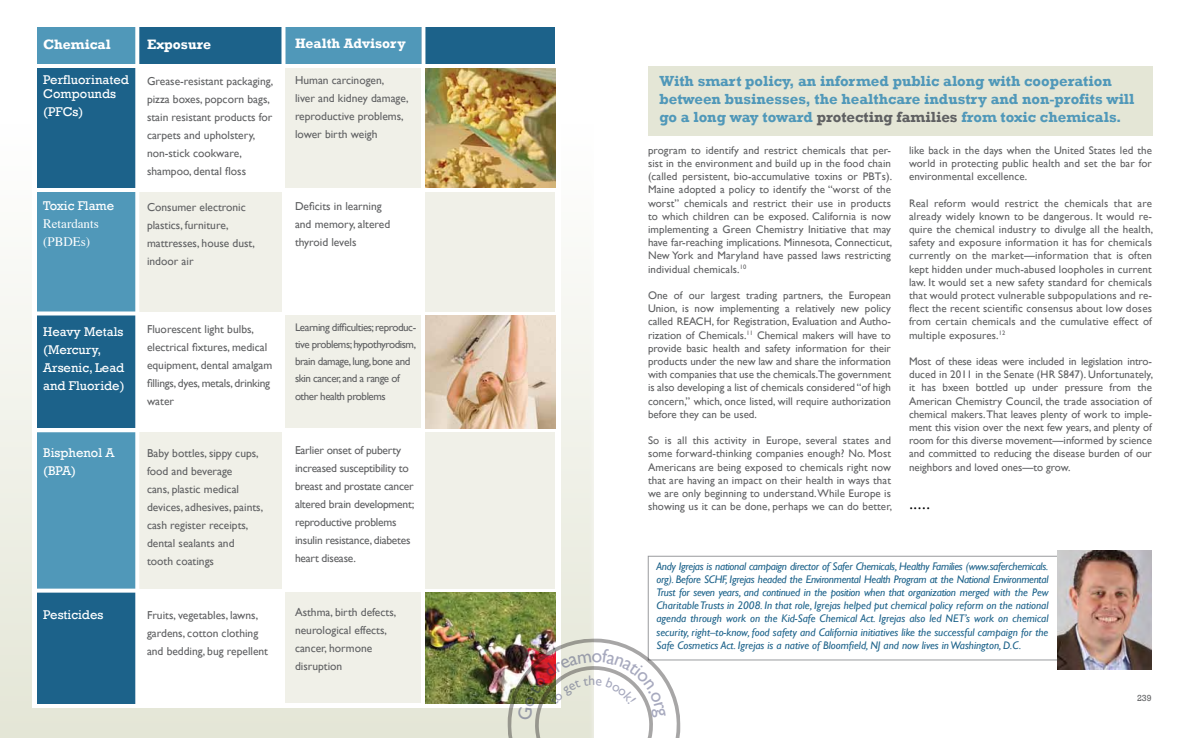
<style>
.page{position:relative;width:1188px;height:738px;background:#fff}
.page>*{position:absolute;margin:0;border:0;box-sizing:border-box;transform-origin:0 0}
.t1{font:700 15px/18px "Rockwell";color:#5098b9}
.t2{font:700 14px "Rockwell";color:#fff}
.t3{font:500 14px "Futura";color:#000}
.t4{font:13px/18px "Rockwell";color:#fff}
.t5{font:13px/18px "Times";color:#fff}
.t6{font:11.5px/18px "Gill Sans";color:#5f6062}
.t7{font:11.5px/18px "Gill Sans";letter-spacing:-.02em;color:#5f6062}
.t8{font:11px/13.2px "Gill Sans";color:#5f6062;text-align:justify}
.t9{font:italic 11px/13.2px "Gill Sans";color:#1c628a;text-align:justify}
.t10{font:11px/17px "Gill Sans";letter-spacing:-.04em;color:#5f6062}
.t11{font:9px "Rockwell";color:#5f6062}
.s1{color:#5f6062}
</style>
<div class="page">
<div style="left:0;top:117px;width:595px;height:621px;background:#fff;opacity:.75"></div>
<div style="left:32px;top:23px;width:529px;height:685px;background:#fff"></div>
<div style="left:286px;top:593px;width:135px;height:110px;background:#f0f0e8"></div>
<div style="left:425px;top:432px;width:130px;height:157px;background:#f0f0e8"></div>
<div style="left:139px;top:432px;width:143px;height:157px;background:#f0f0e8"></div>
<div style="left:286px;top:316px;width:135px;height:112px;background:#f0f0e8"></div>
<div style="left:425px;top:192px;width:130px;height:120px;background:#f0f0e8"></div>
<div style="left:139px;top:192px;width:143px;height:120px;background:#f0f0e8"></div>
<div style="left:286px;top:68px;width:135px;height:120px;background:#f0f0e8"></div>
<div style="left:421px;top:27px;width:134px;height:39px;background:#1c628a"></div>
<div style="left:282px;top:27px;width:139px;height:37px;background:#5098b9"></div>
<div style="left:139px;top:27px;width:143px;height:37px;background:#1c628a"></div>
<div style="left:37px;top:27px;width:98px;height:41px;background:#5098b9"></div>
<div style="left:37px;top:591px;width:100px;height:112px;background:#1c628a"></div>
<div style="left:37px;top:430px;width:98px;height:162px;background:#5098b9"></div>
<div style="left:37px;top:314px;width:98px;height:114px;background:#1c628a"></div>
<div style="left:37px;top:192px;width:100px;height:120px;background:#5098b9"></div>
<div style="left:37px;top:66px;width:100px;height:126px;background:#1c628a"></div>
<svg style="left:135px;top:27px;width:2px;height:677px"></svg>
<hr style="left:33px;top:64px;width:528px;height:4px;background:#fff">
<svg style="left:282px;top:27px;width:4px;height:37px"></svg>
<svg style="left:421px;top:27px;width:4px;height:37px"></svg>
<hr style="left:33px;top:188px;width:106px;height:4px;background:#fff">
<svg style="left:37px;top:312px;width:100px;height:4px"></svg>
<hr style="left:33px;top:428px;width:106px;height:4px;background:#fff">
<svg style="left:37px;top:589px;width:100px;height:4px"></svg>
<div style="left:648px;top:556px;width:482px;height:104px;border:1px solid #999b9e"></div>
<div style="left:648px;top:66px;width:505px;height:70px;background:#e4e6d6"></div>
<img style="left:1058px;top:550px;width:94px;height:119px">
<img style="left:425px;top:68px;width:130px;height:120px">
<img style="left:425px;top:316px;width:130px;height:112px">
<img style="left:425px;top:592px;width:130px;height:111px">
<img style="left:502px;top:633px;width:184px;height:105px">
<p class="t2" style="left:43px;top:35px;width:69px">Chemical</p>
<p class="t4" style="left:43px;top:73px;width:87px;line-height:14px">Perfluorinated<br>Compounds</p>
<p class="t4" style="left:43px;top:103px;width:42px">(PFCs)</p>
<p class="t4" style="left:43px;top:197px;width:73px">Toxic Flame</p>
<p class="t5" style="left:43px;top:213px;width:57px">Retardants (PBDEs)</p>
<p class="t2" style="left:147px;top:36px;width:66px">Exposure</p>
<p class="t6" style="left:147px;top:72px;width:128px">Grease-resistant packaging, pizza boxes, popcorn bags, stain resistant products for carpets and upholstery, non-stick cookware, shampoo, dental floss</p>
<p class="t6" style="left:147px;top:198px;width:109px">Consumer electronic plastics, furniture, mattresses, house dust, indoor air</p>
<p class="t2" style="left:295px;top:35px;width:112px">Health Advisory</p>
<p class="t6" style="left:295px;top:71px;width:115px">Human carcinogen,<br>liver and kidney damage, reproductive problems, lower birth weigh</p>
<p class="t6" style="left:295px;top:197px;width:97px">Deficits in learning and memory, altered thyroid levels</p>
<p class="t4" style="left:43px;top:323px;width:83px">Heavy Metals (Mercury,<br>Arsenic, Lead and Fluoride)</p>
<p class="t6" style="left:147px;top:320px;width:127px">Fluorescent light bulbs, electrical fixtures, medical equipment, dental amalgam fillings, dyes, metals, drinking water</p>
<p class="t10" style="left:295px;top:318px;width:123px">Learning difficulties; reproduc&shy;tive problems; hypothyrodism, brain damage, lung, bone and skin cancer, and a range of</p>
<p class="t10" style="left:295px;top:387px;width:92px">other health problems</p>
<p class="t4" style="left:43px;top:444px;width:73px">Bisphenol A (BPA)</p>
<p class="t6" style="left:147px;top:444px;width:118px">Baby bottles, sippy cups, food and beverage<br>cans, plastic medical devices, adhesives, paints, cash register receipts, dental sealants and tooth coatings</p>
<p class="t7" style="left:295px;top:441px;width:121px">Earlier onset of puberty increased susceptibility to breast and prostate cancer altered brain development; reproductive problems insulin resistance, diabetes heart disease.</p>
<p class="t4" style="left:43px;top:606px;width:62px">Pesticides</p>
<p class="t6" style="left:147px;top:606px;width:123px">Fruits, vegetables, lawns, gardens, cotton clothing and bedding, bug repellent</p>
<p class="t6" style="left:295px;top:603px;width:103px">Asthma, birth defects, neurological effects, cancer, hormone disruption</p>
<h1 class="t1" style="left:660px;top:72px;width:477px">With smart policy, an informed public along with cooperation between businesses, the healthcare industry and non-profits will go a long way toward <span class="s1">protecting families</span> from toxic chemicals.</h1>
<p class="t8" style="left:648px;top:143px;width:246px">program to identify and restrict chemicals that per&shy;sist in the environment and build up in the food chain (called persistent, bio-accumulative toxins or PBTs).<br>Maine adopted a policy to identify the “worst of the worst” chemicals and restrict their use in products to which children can be exposed. California is now implementing a Green Chemistry Initiative that may have far-reaching implications. Minnesota, Connecticut, New York and Maryland have passed laws restricting individual chemicals.<sup>10</sup></p>
<p class="t8" style="left:648px;top:289px;width:245px">One of our largest trading partners, the European Union, is now implementing a relatively new policy called REACH, for Registration, Evaluation and Autho&shy;rization of Chemicals.<sup>11</sup> Chemical makers will have to provide basic health and safety information for their products under the new law and share the information with companies that use the chemicals.The government is also developing a list of chemicals considered “of high concern,” which, once listed, will require authorization before they can be used.</p>
<p class="t8" style="left:648px;top:434px;width:246px">So is all this activity in Europe, several states and some forward-thinking companies enough? No. Most Americans are being exposed to chemicals right now that are having an impact on their health in ways that we are only beginning to understand. While Europe is showing us it can be done, perhaps we can do better,</p>
<p class="t8" style="left:909px;top:143px;width:245px">like back in the days when the United States led the world in protecting public health and set the bar for environmental excellence.</p>
<p class="t8" style="left:909px;top:196px;width:246px">Real reform would restrict the chemicals that are already widely known to be dangerous. It would re&shy;quire the chemical industry to divulge all the health, safety and exposure information it has for chemicals currently on the market—information that is often kept hidden under much-abused loopholes in current law. It would set a new safety standard for chemicals that would protect vulnerable subpopulations and re&shy;flect the recent scientific consensus about low doses from certain chemicals and the cumulative effect of multiple exposures.<sup>12</sup></p>
<p class="t8" style="left:909px;top:355px;width:246px">Most of these ideas were included in legislation intro&shy;duced in 2011 in the Senate (HR S847). Unfortunately, it has bxeen bottled up under pressure from the American Chemistry Council, the trade association of chemical makers. That leaves plenty of work to imple&shy;ment this vision over the next few years, and plenty of room for this diverse movement—informed by science and committed to reducing the disease burden of our neighbors and loved ones—to grow.</p>
<p class="t3" style="left:909px;top:494px;width:23px">.....</p>
<p class="t9" style="left:656px;top:559px;width:394px">Andy Igrejas is national campaign director of Safer Chemicals, Healthy Families (www.saferchemicals. org). Before SCHF, Igrejas headed the Environmental Health Program at the National Environmental Trust for seven years, and continued in the position when that organization merged with the Pew Charitable Trusts in 2008. In that role, Igrejas helped put chemical policy reform on the national agenda through work on the Kid-Safe Chemical Act. Igrejas also led NET’s work on chemical security, right–to-know, food safety and California initiatives like the successful campaign for the Safe Cosmetics Act. Igrejas is a native of Bloomfield, NJ and now lives in Washington, D.C.</p>
<p class="t11" style="left:1137px;top:693px;width:16px">239</p>
</div>
